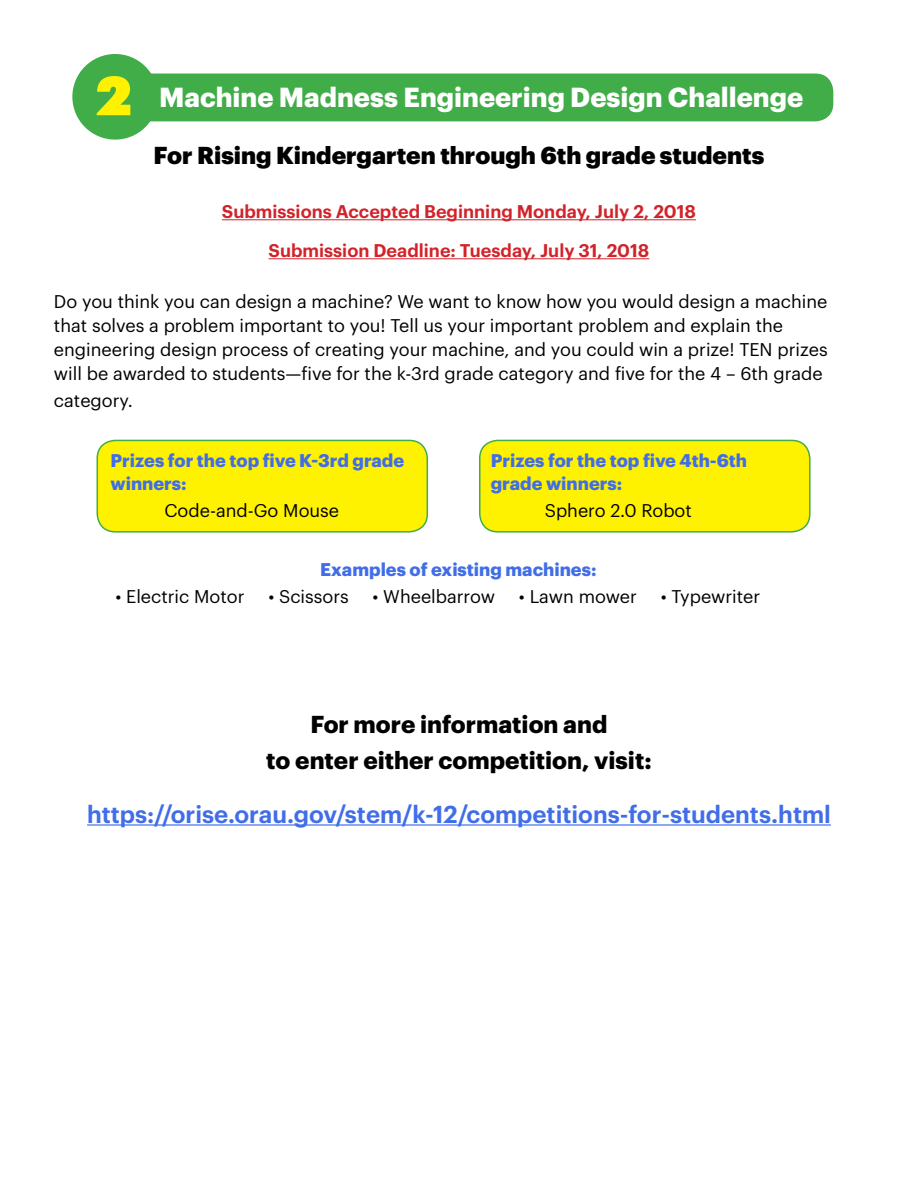
<style>
.page{position:relative;width:918px;height:1188px;background:#fff}
.page>*{position:absolute;margin:0;border:0;box-sizing:border-box;transform-origin:0 0}
.t1{font:700 27px "Graphik";color:#fff}
.t2{font:600 24px "Graphik";color:#416ee8}
.t3{font:700 24px/36px "Graphik";color:#000;text-align:center}
.t4{font:900 24px "Graphik";color:#000}
.t5{font:18px/24px "Graphik";color:#000}
.t6{font:700 18px/22.5px "Graphik";color:#416ee8}
.t7{font:600 18px/39px "Graphik";color:#d2232a;text-align:center}
.s1{font-family:"Graphik Super";font-weight:400;font-size:54px;color:#fff200}
</style>
<div class="page">
<hr style="left:222px;top:219px;width:474px;height:1px;background:#d2232a">
<hr style="left:269px;top:258px;width:380px;height:1px;background:#d2232a">
<div style="left:72px;top:54px;width:86px;height:86px;background:#41ad49;border-radius:50%"></div>
<div style="left:132px;top:74px;width:701px;height:47px;background:#41ad49;border-radius:18px"></div>
<div style="left:97px;top:440px;width:330px;height:92px;background:#fff200;border-radius:18px"></div>
<div style="left:97px;top:440px;width:331px;height:93px;border:2px solid #41ad49;border-radius:18px"></div>
<div style="left:480px;top:440px;width:330px;height:92px;background:#fff200;border-radius:18px"></div>
<div style="left:479px;top:440px;width:332px;height:93px;border:2px solid #41ad49;border-radius:18px"></div>
<hr style="left:87px;top:824px;width:744px;height:2px;background:#416ee8">
<h1 class="t1" style="left:97px;top:77px;width:708px"><span class="s1">2</span> Machine Madness Engineering Design Challenge</h1>
<h2 class="t4" style="left:154px;top:137px;width:612px">For Rising Kindergarten through 6th grade students</h2>
<p class="t7" style="left:222px;top:190px;width:476px">Submissions Accepted Beginning Monday, July 2, 2018<br>Submission Deadline: Tuesday, July 31, 2018</p>
<p class="t5" style="left:54px;top:288px;width:775px">Do you think you can design a machine? We want to know how you would design a machine that solves a problem important to you! Tell us your important problem and explain the engineering design process of creating your machine, and you could win a prize! TEN prizes will be awarded to students—five for the k-3rd grade category and five for the 4 – 6th grade</p>
<p class="t5" style="left:54px;top:387px;width:80px">category.</p>
<p class="t6" style="left:111px;top:448px;width:295px">Prizes for the top five K-3rd grade winners:</p>
<p class="t5" style="left:165px;top:497px;width:176px">Code-and-Go Mouse</p>
<p class="t6" style="left:491px;top:448px;width:258px">Prizes for the top five 4th-6th grade winners:</p>
<p class="t5" style="left:545px;top:497px;width:149px">Sphero 2.0 Robot</p>
<p class="t6" style="left:320px;top:557px;width:278px">Examples of existing machines:</p>
<p class="t5" style="left:115px;top:583px;width:131px">• Electric Motor</p>
<p class="t5" style="left:268px;top:583px;width:82px">• Scissors</p>
<p class="t5" style="left:373px;top:583px;width:124px">• Wheelbarrow</p>
<p class="t5" style="left:519px;top:583px;width:119px">• Lawn mower</p>
<p class="t5" style="left:661px;top:583px;width:101px">• Typewriter</p>
<h2 class="t3" style="left:266px;top:704px;width:387px">For more information and<br>to enter either competition, visit:</h2>
<h2 class="t2" style="left:87px;top:796px;width:745px">https://orise.orau.gov/stem/k-12/competitions-for-students.html</h2>
</div>
